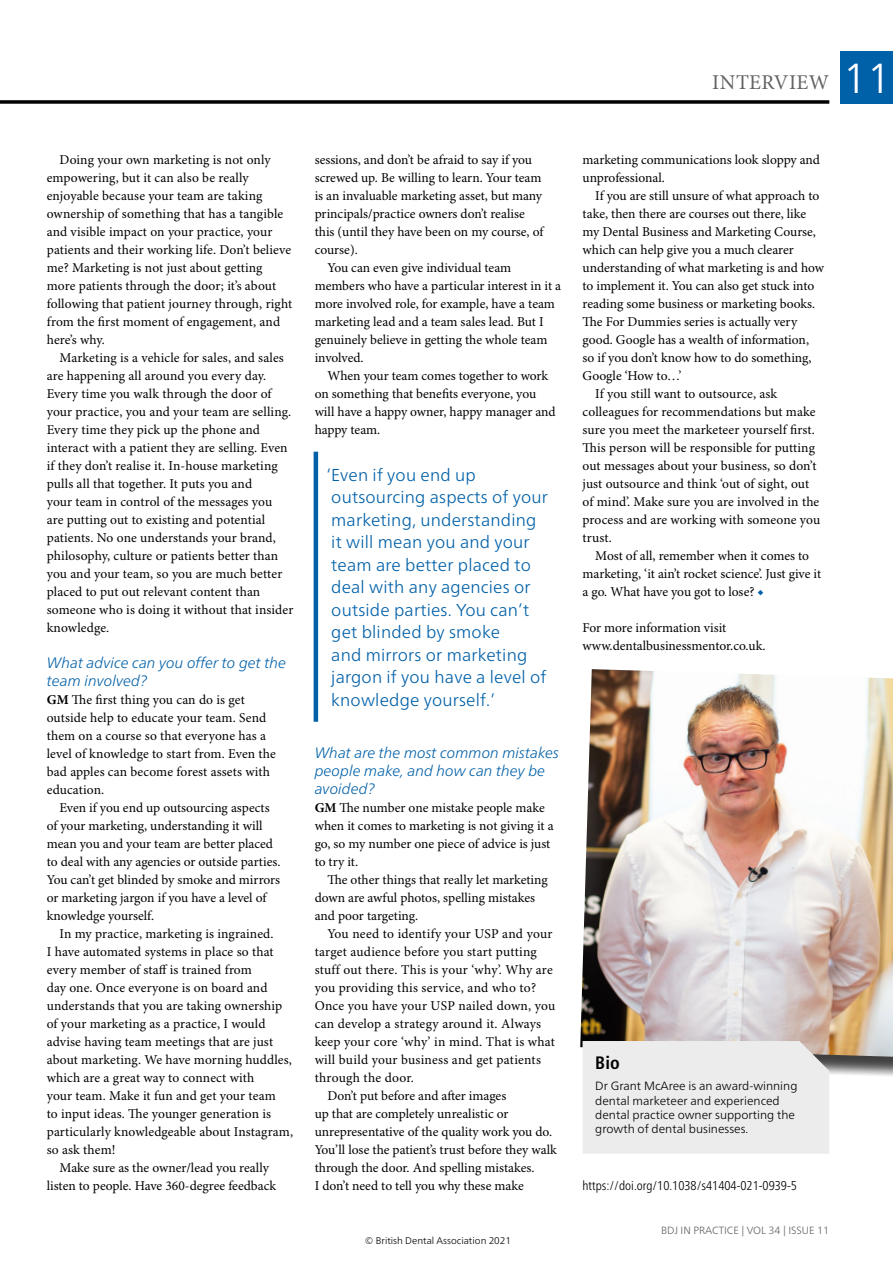
<style>
.page{position:relative;width:893px;height:1263px;background:#fff}
.page>*{position:absolute;margin:0;border:0;box-sizing:border-box;transform-origin:0 0}
.NoXML_page_numbers{font:300 42px "Frutiger Neue LT Pro";color:#fff}
.NoXML_category{font:21px "Minion Pro";letter-spacing:.015em;color:#656361}
.Box_Heading_x{font:700 condensed 18px "Frutiger LT Std";color:#000}
.Eyecatcher_x{font:300 17.25px/22.5px "Frutiger Neue LT Pro";letter-spacing:.01em;color:#0060a8}
.Para_Question_subhea{font:italic 300 15px/18px "Frutiger Neue LT Pro";color:#0060a8}
.Para_body{font:13.5px/18px "Minion Pro";color:#000}
.Para_body_1st{font:13.5px/18px "Minion Pro";color:#000}
.NoXML_DOI{font:300 condensed 12.75px "Frutiger Neue LT Pro";color:#000}
.Para_box_general_inf{font:300 12px/14.4px "Frutiger Neue LT Pro";color:#000}
.NoXML_footer{font:300 10.5px "Frutiger Neue LT Pro";color:#656361}
.NoXML_Hidden_for_Onl{font:300 9.75px "Frutiger Neue LT Pro";color:#000}
.s1{font-weight:700}
.s2{color:#0060a8}
</style>
<div class="page">
<hr style="left:0;top:100px;width:829px;height:3px;background:#000">
<div style="left:840px;top:51px;width:53px;height:52px;background:#0060a8"></div>
<img style="left:580px;top:669px;width:313px;height:388px">
<div style="left:583px;top:1041px;width:246px;height:113px;background:#ececec"></div>
<hr style="left:314px;top:452px;width:4px;height:270px;background:#0060a8">
<p class="NoXML_category" style="left:712px;top:70px;width:118px">INTERVIEW</p>
<p class="NoXML_page_numbers" style="left:843px;top:54px;width:50px">11</p>
<p class="Para_body" style="left:47px;top:151px;width:247px;text-indent:13px">Doing your own marketing is not only empowering, but it can also be really enjoyable because your team are taking ownership of something that has a tangible and visible impact on your practice, your patients and their working life. Don’t believe me? Marketing is not just about getting more patients through the door; it’s about following that patient journey through, right from the first moment of engagement, and here’s why.</p>
<p class="Para_body" style="left:47px;top:349px;width:248px;text-indent:13px">Marketing is a vehicle for sales, and sales are happening all around you every day.<br>Every time you walk through the door of your practice, you and your team are selling.<br>Every time they pick up the phone and interact with a patient they are selling. Even if they don’t realise it. In-house marketing pulls all that together. It puts you and<br>your team in control of the messages you<br>are putting out to existing and potential patients. No one understands your brand, philosophy, culture or patients better than you and your team, so you are much better placed to put out relevant content than someone who is doing it without that insider knowledge.</p>
<p class="Para_Question_subhea" style="left:47px;top:653px;width:241px">What advice can you offer to get the team involved?</p>
<p class="Para_body_1st" style="left:47px;top:691px;width:231px"><span class="s1">GM</span> The first thing you can do is get outside help to educate your team. Send them on a course so that everyone has a level of knowledge to start from. Even the bad apples can become forest assets with education.</p>
<p class="Para_body" style="left:47px;top:799px;width:235px;text-indent:13px">Even if you end up outsourcing aspects of your marketing, understanding it will mean you and your team are better placed to deal with any agencies or outside parties.<br>You can’t get blinded by smoke and mirrors or marketing jargon if you have a level of knowledge yourself.</p>
<p class="Para_body" style="left:47px;top:925px;width:248px;text-indent:13px">In my practice, marketing is ingrained.<br>I have automated systems in place so that every member of staff is trained from<br>day one. Once everyone is on board and understands that you are taking ownership of your marketing as a practice, I would advise having team meetings that are just about marketing. We have morning huddles, which are a great way to connect with<br>your team. Make it fun and get your team<br>to input ideas. The younger generation is particularly knowledgeable about Instagram, so ask them!</p>
<p class="Para_body" style="left:47px;top:1159px;width:231px;text-align:center">Make sure as the owner/lead you really listen to people. Have 360-degree feedback</p>
<p class="Para_body" style="left:315px;top:151px;width:230px">sessions, and don’t be afraid to say if you screwed up. Be willing to learn. Your team is an invaluable marketing asset, but many principals/practice owners don’t realise this (until they have been on my course, of course).</p>
<p class="Para_body" style="left:315px;top:259px;width:248px;text-indent:13px">You can even give individual team members who have a particular interest in it a more involved role, for example, have a team marketing lead and a team sales lead. But I genuinely believe in getting the whole team involved.</p>
<p class="Para_body" style="left:315px;top:367px;width:243px;text-indent:13px">When your team comes together to work on something that benefits everyone, you will have a happy owner, happy manager and happy team.</p>
<p class="Eyecatcher_x" style="left:326px;top:463px;width:223px">‘Even if you end up outsourcing aspects of your marketing, understanding<br>it will mean you and your team are better placed to deal with any agencies or outside parties. You can’t get blinded by smoke<br>and mirrors or marketing jargon if you have a level of knowledge yourself.’</p>
<p class="Para_Question_subhea" style="left:315px;top:743px;width:246px">What are the most common mistakes people make, and how can they be avoided?</p>
<p class="Para_body_1st" style="left:315px;top:799px;width:240px"><span class="s1">GM</span> The number one mistake people make when it comes to marketing is not giving it a go, so my number one piece of advice is just to try it.</p>
<p class="Para_body" style="left:315px;top:871px;width:235px;text-indent:13px">The other things that really let marketing down are awful photos, spelling mistakes and poor targeting.</p>
<p class="Para_body" style="left:315px;top:925px;width:242px;text-indent:13px">You need to identify your USP and your target audience before you start putting stuff out there. This is your ‘why’. Why are you providing this service, and who to?<br>Once you have your USP nailed down, you can develop a strategy around it. Always keep your core ‘why’ in mind. That is what will build your business and get patients through the door.</p>
<p class="Para_body" style="left:315px;top:1087px;width:244px;text-indent:13px">Don’t put before and after images<br>up that are completely unrealistic or unrepresentative of the quality work you do.<br>You’ll lose the patient’s trust before they walk through the door. And spelling mistakes.<br>I don’t need to tell you why these make</p>
<p class="NoXML_Hidden_for_Onl" style="left:365px;top:1235px;width:148px">© British Dental Association 2021</p>
<p class="Para_body" style="left:583px;top:151px;width:239px">marketing communications look sloppy and unprofessional.</p>
<p class="Para_body" style="left:583px;top:187px;width:243px;text-indent:13px">If you are still unsure of what approach to take, then there are courses out there, like my Dental Business and Marketing Course, which can help give you a much clearer understanding of what marketing is and how to implement it. You can also get stuck into reading some business or marketing books.<br>The For Dummies series is actually very good. Google has a wealth of information, so if you don’t know how to do something, Google ‘How to…’</p>
<p class="Para_body" style="left:583px;top:385px;width:239px;text-indent:13px">If you still want to outsource, ask colleagues for recommendations but make sure you meet the marketeer yourself first.<br>This person will be responsible for putting out messages about your business, so don’t just outsource and think ‘out of sight, out of mind’. Make sure you are involved in the process and are working with someone you trust.</p>
<p class="Para_body" style="left:583px;top:547px;width:240px;text-indent:13px">Most of all, remember when it comes to marketing, ‘it ain’t rocket science’. Just give it a go. What have you got to lose? <span class="s2">◆</span></p>
<p class="Para_body_1st" style="left:583px;top:619px;width:185px">For more information visit www.dentalbusinessmentor.co.uk.</p>
<p class="Box_Heading_x" style="left:595px;top:1052px;width:26px">Bio</p>
<p class="Para_box_general_inf" style="left:595px;top:1079px;width:204px">Dr Grant McAree is an award-winning dental marketeer and experienced dental practice owner supporting the growth of dental businesses.</p>
<p class="NoXML_DOI" style="left:583px;top:1178px;width:216px">https://doi.org/10.1038/s41404-021-0939-5</p>
<p class="NoXML_footer" style="left:661px;top:1224px;width:169px">BDJ IN PRACTICE | VOL 34 | ISSUE 11</p>
</div>
